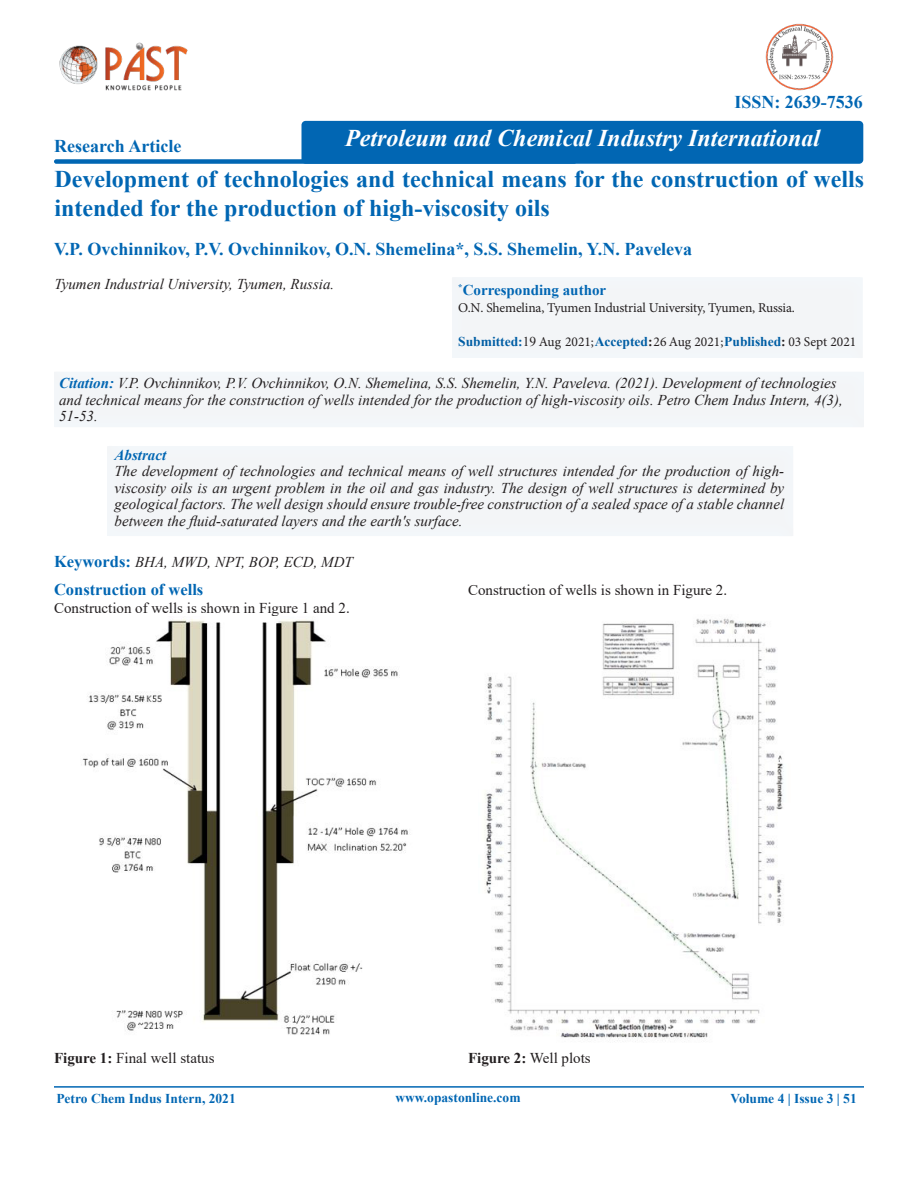
<style>
.page{position:relative;width:918px;height:1188px;background:#fff}
.page>*{position:absolute;margin:0;border:0;box-sizing:border-box;transform-origin:0 0}
.t1{font:700 24px/28.8px "Times New Roman";color:#0166b3}
.t2{font:italic 700 24px "Times New Roman";color:#fff}
.t3{font:700 18px "Times New Roman";color:#0166b3}
.t4{font:700 16.5px "Times New Roman";color:#0166b3}
.t5{font:italic 15px/16.5px "Times New Roman";color:#231f20;text-align:justify}
.t6{font:15px "Times New Roman";color:#231f20}
.t7{font:700 15px "Times New Roman";color:#0166b3}
.t8{font:italic 700 15px "Times New Roman";color:#0166b3}
.t9{font:13.5px "Minion Pro";letter-spacing:-.01em;color:#231f20}
.t10{font:700 13.5px "Times New Roman";color:#0166b3}
.s1{font-family:"Times New Roman";font-weight:700;color:#005ea4}
.s2{font-family:"Times New Roman"}
.s3{font-family:"Times New Roman";font-weight:700}
.s4{font-weight:700;color:#0166b3}
.s5{font-weight:700;font-style:normal;font-size:16.5px;color:#0166b3}
.s6{font-weight:700}
</style>
<div class="page">
<div style="left:302px;top:121px;width:561px;height:43px;background:#0166b3;border-radius:4px"></div>
<div style="left:54px;top:159px;width:523px;height:5px;background:#0166b3;border-radius:2px"></div>
<hr style="left:54px;top:1086px;width:810px;height:2px;background:#0166b3">
<div style="left:447px;top:272px;width:417px;height:88px;background:#f3f5f7"></div>
<div style="left:103px;top:440px;width:692px;height:98px;background:#f3f5f7"></div>
<img style="left:765px;top:23px;width:69px;height:68px">
<img style="left:59px;top:42px;width:129px;height:49px">
<div style="left:51px;top:366px;width:815px;height:63px;background:#f3f5f8"></div>
<img style="left:82px;top:619px;width:326px;height:416px">
<img style="left:484px;top:618px;width:300px;height:424px">
<p class="t3" style="left:734px;top:89px;width:130px">ISSN: 2639-7536</p>
<p class="t2" style="left:345px;top:122px;width:476px">Petroleum and Chemical Industry International</p>
<p class="t1" style="left:55px;top:164px;width:811px">Development of technologies and technical means for the construction of wells intended for the production of high-viscosity oils</p>
<p class="t3" style="left:54px;top:133px;width:129px">Research Article</p>
<p class="t3" style="left:54px;top:235px;width:640px">V.P. Ovchinnikov, P.V. Ovchinnikov, O.N. Shemelina*, S.S. Shemelin, Y.N. Paveleva</p>
<p class="t5" style="left:55px;top:276px;width:281px">Tyumen Industrial University, Tyumen, Russia.</p>
<p class="t7" style="left:458px;top:279px;width:149px"><sup>*</sup>Corresponding author</p>
<p class="t9" style="left:458px;top:298px;width:338px">O.N. Shemelina, Tyumen Industrial University, Tyumen, Russia.</p>
<p class="t9" style="left:458px;top:333px;width:400px"><span class="s1">Submitted:</span><span class="s2">19</span> Aug 2021; <span class="s1">Accepted</span><span class="s3">:</span> 26 Aug 2021; <span class="s1">Published</span><span class="s3">:</span> 03 Sept 2021</p>
<p class="t5" style="left:59px;top:375px;width:785px;text-align:left"><span class="s4">Citation:</span> V.P. Ovchinnikov, P.V. Ovchinnikov, O.N. Shemelina, S.S. Shemelin, Y.N. Paveleva. (2021). Development of technologies and technical means for the construction of wells intended for the production of high-viscosity oils. Petro Chem Indus Intern, 4(3),<br>51-53.</p>
<p class="t8" style="left:115px;top:444px;width:53px">Abstract</p>
<p class="t5" style="left:115px;top:463px;width:671px">The development of technologies and technical means of well structures intended for the production of high&shy;viscosity oils is an urgent problem in the oil and gas industry. The design of well structures is determined by geological factors. The well design should ensure trouble-free construction of a sealed space of a stable channel between the fluid-saturated layers and the earth's surface.</p>
<p class="t5" style="left:54px;top:554px;width:300px"><span class="s5">Keywords:</span> BHA, MWD, NPT, BOP, ECD, MDT</p>
<p class="t4" style="left:54px;top:578px;width:151px">Construction of wells</p>
<p class="t6" style="left:54px;top:598px;width:297px">Construction of wells is shown in Figure 1 and 2.</p>
<p class="t6" style="left:468px;top:579px;width:261px">Construction of wells is shown in Figure 2.</p>
<p class="t6" style="left:54px;top:1048px;width:162px"><span class="s6">Figure 1:</span> Final well status</p>
<p class="t10" style="left:56px;top:1089px;width:181px">Petro Chem Indus Intern, 2021</p>
<p class="t6" style="left:468px;top:1047px;width:124px"><span class="s6">Figure 2:</span> Well plots</p>
<p class="t10" style="left:395px;top:1088px;width:127px">www.opastonline.com</p>
<p class="t10" style="left:731px;top:1089px;width:128px">Volume 4 | Issue 3 | 51</p>
</div>
